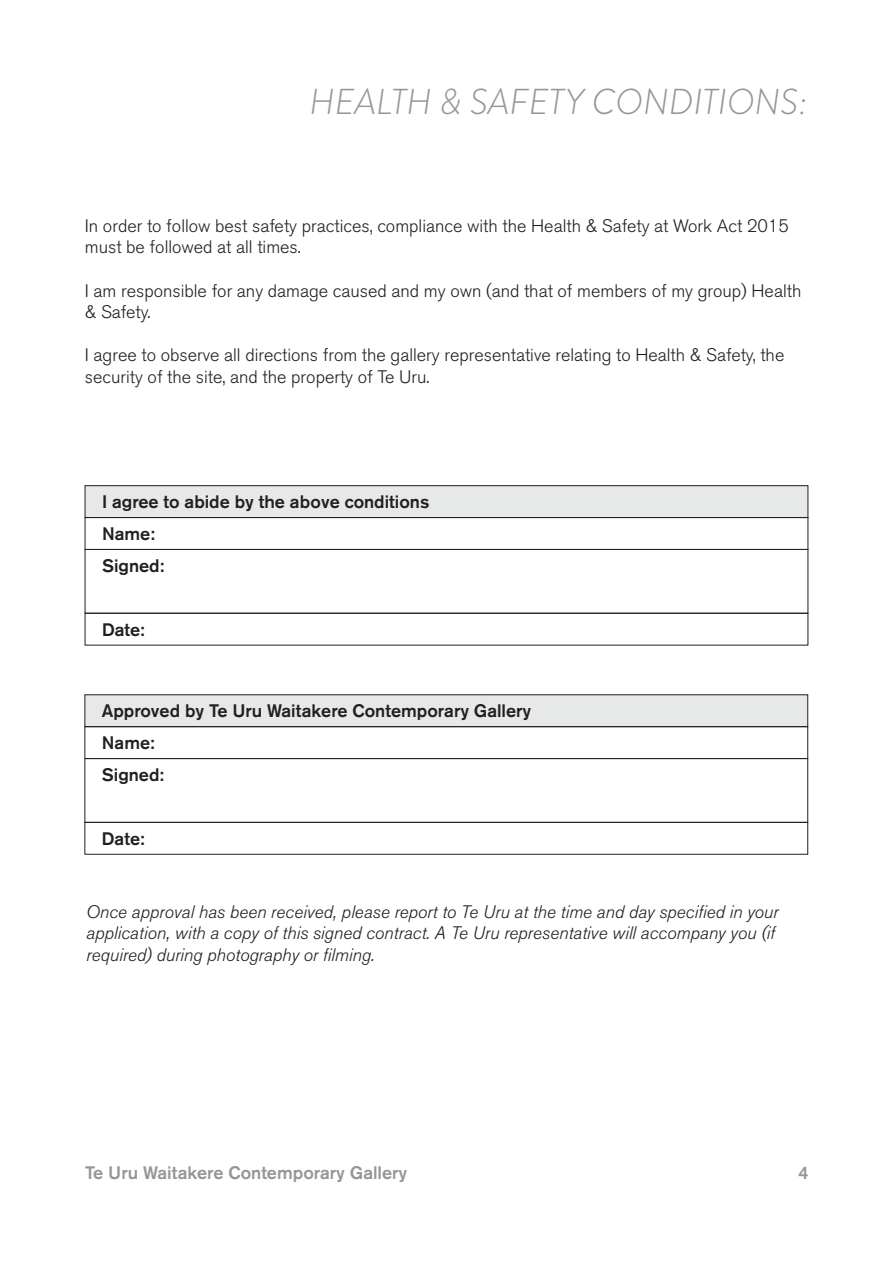
<style>
.page{position:relative;width:893px;height:1263px;background:#fff}
.page>*{position:absolute;margin:0;border:0;box-sizing:border-box;transform-origin:0 0}
.t1{font:italic 300 36px "Brandon Grotesque";color:#949698}
.t2{font:300 18px/21.6px "Akzidenz Grotesk BE";color:#231f20}
.t3{font:italic 300 18px/21.6px "Akzidenz Grotesk BE";color:#231f20}
.t4{font:500 18px "Akzidenz Grotesk BE";color:#231f20}
.t5{font:500 18px "Akzidenz Grotesk BE";color:#949698}
</style>
<div class="page">
<div style="left:85px;top:695px;width:723px;height:32px;background:#e7e8e8"></div>
<div style="left:85px;top:726px;width:723px;height:33px;border:1px solid #231f20"></div>
<div style="left:85px;top:758px;width:723px;height:64px;border:1px solid #231f20"></div>
<div style="left:85px;top:822px;width:723px;height:32px;border:1px solid #231f20"></div>
<div style="left:85px;top:485px;width:723px;height:33px;background:#e7e8e8;border:1px solid #231f20"></div>
<div style="left:85px;top:517px;width:723px;height:33px;border:1px solid #231f20"></div>
<div style="left:85px;top:549px;width:723px;height:64px;border:1px solid #231f20"></div>
<div style="left:85px;top:613px;width:723px;height:32px;border:1px solid #231f20"></div>
<h1 class="t1" style="left:309px;top:77px;width:500px">HEALTH &amp; SAFETY CONDITIONS:</h1>
<p class="t2" style="left:85px;top:215px;width:706px">In order to follow best safety practices, compliance with the Health &amp; Safety at Work Act 2015 must be followed at all times.</p>
<p class="t2" style="left:85px;top:280px;width:718px">I am responsible for any damage caused and my own (and that of members of my group) Health &amp; Safety.</p>
<p class="t2" style="left:85px;top:345px;width:701px">I agree to observe all directions from the gallery representative relating to Health &amp; Safety, the security of the site, and the property of Te Uru.</p>
<p class="t4" style="left:102px;top:491px;width:329px">I agree to abide by the above conditions</p>
<p class="t4" style="left:102px;top:522px;width:54px">Name:</p>
<p class="t4" style="left:102px;top:554px;width:64px">Signed:</p>
<p class="t4" style="left:102px;top:618px;width:44px">Date:</p>
<p class="t4" style="left:102px;top:700px;width:431px">Approved by Te Uru Waitakere Contemporary Gallery</p>
<p class="t4" style="left:102px;top:732px;width:54px">Name:</p>
<p class="t4" style="left:102px;top:763px;width:64px">Signed:</p>
<p class="t4" style="left:102px;top:827px;width:44px">Date:</p>
<p class="t3" style="left:86px;top:901px;width:694px">Once approval has been received, please report to Te Uru at the time and day specified in your application, with a copy of this signed contract. A Te Uru representative will accompany you (if required) during photography or filming.</p>
<p class="t5" style="left:85px;top:1162px;width:324px">Te Uru Waitakere Contemporary Gallery</p>
<p class="t5" style="left:799px;top:1162px;width:12px">4</p>
</div>
